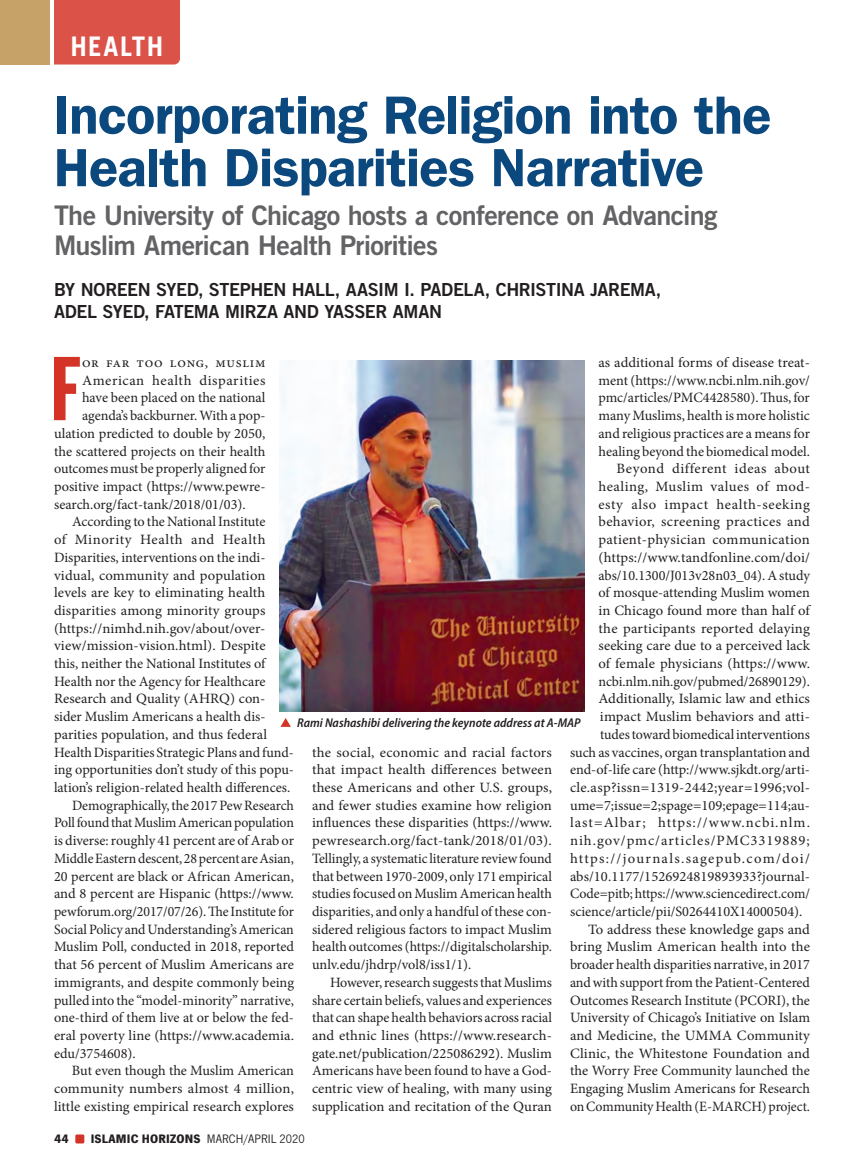
<style>
.page{position:relative;width:864px;height:1175px;background:#fff}
.page>*{position:absolute;margin:0;border:0;box-sizing:border-box;transform-origin:0 0}
.t1{font:88.8px "Franklin Gothic Extra Cond";color:#d43327}
.t2{font:600 54px/52.5px "Franklin Gothic";letter-spacing:-.015em;color:#0a487d}
.t3{font:27px/30px "Trade Gothic Bold Two";letter-spacing:-.025em;color:#636366}
.t4{font:700 27px "Trade Gothic";letter-spacing:.055em;color:#fff}
.t5{font:18px/22.5px "Trade Gothic Bold Two";letter-spacing:-.025em;color:#231f20}
.t6{font:14.25px/17.7px "Minion Pro";color:#231f20;text-align:justify}
.t7{font:14.25px "Minion Pro";letter-spacing:.02em;color:#231f20}
.t8{font:14.25px "Minion Pro";letter-spacing:.065em;color:#231f20}
.t9{font:14.25px "Minion Pro";letter-spacing:.05em;color:#231f20}
.t10{font:italic 600 semi-condensed 12.75px "Myriad Pro";color:#231f20}
.t11{font:700 12.75px "News Got T";letter-spacing:.01em;color:#231f20}
.s1{font-weight:400}
</style>
<div class="page">
<div style="left:75px;top:1134px;width:9px;height:9px;background:#d43327;border-radius:2px"></div>
<div style="left:54px;top:0;width:126px;height:64px;background:#da5248"></div>
<div style="left:0;top:0;width:50px;height:64px;background:#c6a268"></div>
<svg style="left:281px;top:718px;width:10px;height:9px"></svg>
<img style="left:279px;top:360px;width:306px;height:351px">
<h3 class="t4" style="left:71px;top:29px;width:94px">HEALTH</h3>
<h2 class="t2" style="left:54px;top:87px;width:719px">Incorporating Religion into the<br>Health Disparities Narrative</h2>
<h3 class="t3" style="left:54px;top:200px;width:665px">The University of Chicago hosts a conference on Advancing<br>Muslim American Health Priorities</h3>
<p class="t5" style="left:54px;top:278px;width:609px">BY NOREEN SYED, STEPHEN HALL, AASIM I. PADELA, CHRISTINA JAREMA,<br>ADEL SYED, FATEMA MIRZA AND YASSER AMAN</p>
<h1 class="t1" style="left:50px;top:341px;width:31px">F</h1>
<p class="t9" style="left:82px;top:353px;width:185px">or far too long, Muslim</p>
<p class="t6" style="left:598px;top:354px;width:213px">as additional forms of disease treat-</p>
<p class="t6" style="left:598px;top:371px;width:213px">ment (https://www.ncbi.nlm.nih.gov/</p>
<p class="t6" style="left:598px;top:389px;width:213px">pmc/articles/PMC4428580). Thus, for</p>
<p class="t6" style="left:598px;top:407px;width:213px">many Muslims, health is more holistic</p>
<p class="t6" style="left:598px;top:424px;width:213px">and religious practices are a means for</p>
<p class="t6" style="left:598px;top:442px;width:213px">healing beyond the biomedical model.</p>
<p class="t6" style="left:616px;top:460px;width:195px">Beyond different ideas about</p>
<p class="t6" style="left:599px;top:477px;width:213px">healing, Muslim values of mod-</p>
<p class="t6" style="left:598px;top:495px;width:213px">esty also impact health-seeking</p>
<p class="t6" style="left:598px;top:513px;width:213px">behavior, screening practices and</p>
<p class="t6" style="left:598px;top:531px;width:213px">patient-physician communication</p>
<p class="t6" style="left:598px;top:548px;width:213px">(https://www.tandfonline.com/doi/</p>
<p class="t6" style="left:598px;top:566px;width:213px">abs/10.1300/J013v28n03_04). A study</p>
<p class="t6" style="left:598px;top:584px;width:213px">of mosque-attending Muslim women</p>
<p class="t6" style="left:598px;top:601px;width:214px">in Chicago found more than half of</p>
<p class="t6" style="left:598px;top:619px;width:213px">the participants reported delaying</p>
<p class="t6" style="left:598px;top:637px;width:213px">seeking care due to a perceived lack</p>
<p class="t6" style="left:598px;top:654px;width:213px">of female physicians (https://www.</p>
<p class="t6" style="left:598px;top:672px;width:213px">ncbi.nlm.nih.gov/pubmed/26890129).</p>
<p class="t6" style="left:598px;top:690px;width:213px">Additionally, Islamic law and ethics</p>
<p class="t6" style="left:600px;top:708px;width:212px">impact Muslim behaviors and atti-</p>
<p class="t6" style="left:600px;top:725px;width:211px">tudes toward biomedical interventions</p>
<p class="t6" style="left:570px;top:743px;width:242px">such as vaccines, organ transplantation and</p>
<p class="t6" style="left:570px;top:761px;width:241px">end-of-life care (http://www.sjkdt.org/arti-</p>
<p class="t7" style="left:570px;top:778px;width:242px">cle.asp?issn=1319-2442;year=1996;vol-</p>
<p class="t6" style="left:570px;top:796px;width:241px">ume=7;issue=2;spage=109;epage=114;au-</p>
<p class="t6" style="left:570px;top:814px;width:242px">last=Albar; https://www.ncbi.nlm.</p>
<p class="t8" style="left:570px;top:831px;width:241px">nih.gov/pmc/articles/PMC3319889;</p>
<p class="t6" style="left:570px;top:849px;width:241px">https://journals.sagepub.com/doi/</p>
<p class="t6" style="left:570px;top:867px;width:242px">abs/10.1177/1526924819893933?journal-</p>
<p class="t6" style="left:570px;top:885px;width:242px">Code=pitb; https://www.sciencedirect.com/</p>
<p class="t6" style="left:570px;top:902px;width:234px">science/article/pii/S0264410X14000504).</p>
<p class="t6" style="left:588px;top:920px;width:223px">To address these knowledge gaps and</p>
<p class="t6" style="left:570px;top:938px;width:241px">bring Muslim American health into the</p>
<p class="t6" style="left:570px;top:955px;width:242px">broader health disparities narrative, in 2017</p>
<p class="t6" style="left:570px;top:973px;width:242px">and with support from the Patient-Centered</p>
<p class="t6" style="left:570px;top:991px;width:242px">Outcomes Research Institute (PCORI), the</p>
<p class="t6" style="left:570px;top:1008px;width:242px">University of Chicago’s Initiative on Islam</p>
<p class="t6" style="left:570px;top:1026px;width:242px">and Medicine, the UMMA Community</p>
<p class="t6" style="left:570px;top:1044px;width:241px">Clinic, the Whitestone Foundation and</p>
<p class="t6" style="left:570px;top:1062px;width:241px">the Worry Free Community launched the</p>
<p class="t6" style="left:570px;top:1079px;width:242px">Engaging Muslim Americans for Research</p>
<p class="t6" style="left:570px;top:1097px;width:242px">on Community Health (E-MARCH) project.</p>
<p class="t6" style="left:82px;top:371px;width:185px">American health disparities</p>
<p class="t6" style="left:82px;top:389px;width:185px">have been placed on the national</p>
<p class="t6" style="left:82px;top:407px;width:185px">agenda’s backburner. With a pop-</p>
<p class="t6" style="left:54px;top:424px;width:213px">ulation predicted to double by 2050,</p>
<p class="t6" style="left:54px;top:442px;width:213px">the scattered projects on their health</p>
<p class="t6" style="left:54px;top:460px;width:213px">outcomes must be properly aligned for</p>
<p class="t6" style="left:54px;top:477px;width:213px">positive impact (https://www.pewre-</p>
<p class="t6" style="left:54px;top:495px;width:193px">search.org/fact-tank/2018/01/03).</p>
<p class="t6" style="left:72px;top:513px;width:195px">According to the National Institute</p>
<p class="t6" style="left:54px;top:531px;width:213px">of Minority Health and Health</p>
<p class="t6" style="left:54px;top:548px;width:213px">Disparities, interventions on the indi-</p>
<p class="t6" style="left:54px;top:566px;width:213px">vidual, community and population</p>
<p class="t6" style="left:54px;top:584px;width:213px">levels are key to eliminating health</p>
<p class="t6" style="left:54px;top:601px;width:213px">disparities among minority groups</p>
<p class="t6" style="left:54px;top:619px;width:213px">(https://nimhd.nih.gov/about/over-</p>
<p class="t6" style="left:54px;top:637px;width:213px">view/mission-vision.html). Despite</p>
<p class="t6" style="left:54px;top:654px;width:214px">this, neither the National Institutes of</p>
<p class="t6" style="left:54px;top:672px;width:213px">Health nor the Agency for Healthcare</p>
<p class="t6" style="left:54px;top:690px;width:213px">Research and Quality (AHRQ) con-</p>
<p class="t6" style="left:54px;top:708px;width:213px">sider Muslim Americans a health dis-</p>
<p class="t6" style="left:54px;top:725px;width:215px">parities population, and thus federal</p>
<p class="t6" style="left:54px;top:743px;width:242px">Health Disparities Strategic Plans and fund-</p>
<p class="t6" style="left:54px;top:761px;width:242px">ing opportunities don’t study of this popu-</p>
<p class="t6" style="left:54px;top:778px;width:238px">lation’s religion-related health differences.</p>
<p class="t6" style="left:72px;top:796px;width:223px">Demographically, the 2017 Pew Research</p>
<p class="t6" style="left:54px;top:814px;width:241px">Poll found that Muslim American population</p>
<p class="t6" style="left:54px;top:831px;width:241px">is diverse: roughly 41 percent are of Arab or</p>
<p class="t6" style="left:54px;top:849px;width:241px">Middle Eastern descent, 28 percent are Asian,</p>
<p class="t6" style="left:54px;top:867px;width:241px">20 percent are black or African American,</p>
<p class="t6" style="left:54px;top:885px;width:241px">and 8 percent are Hispanic (https://www.</p>
<p class="t6" style="left:54px;top:902px;width:241px">pewforum.org/2017/07/26). The Institute for</p>
<p class="t6" style="left:54px;top:920px;width:241px">Social Policy and Understanding’s American</p>
<p class="t6" style="left:54px;top:938px;width:242px">Muslim Poll, conducted in 2018, reported</p>
<p class="t6" style="left:54px;top:955px;width:241px">that 56 percent of Muslim Americans are</p>
<p class="t6" style="left:54px;top:973px;width:242px">immigrants, and despite commonly being</p>
<p class="t6" style="left:54px;top:991px;width:241px">pulled into the “model-minority” narrative,</p>
<p class="t6" style="left:54px;top:1008px;width:242px">one-third of them live at or below the fed-</p>
<p class="t6" style="left:54px;top:1026px;width:242px">eral poverty line (https://www.academia.</p>
<p class="t6" style="left:54px;top:1044px;width:83px">edu/3754608).</p>
<p class="t6" style="left:72px;top:1062px;width:224px">But even though the Muslim American</p>
<p class="t6" style="left:54px;top:1079px;width:242px">community numbers almost 4 million,</p>
<p class="t6" style="left:54px;top:1097px;width:241px">little existing empirical research explores</p>
<p class="t10" style="left:297px;top:714px;width:285px">Rami Nashashibi delivering the keynote address at A-MAP</p>
<p class="t6" style="left:312px;top:743px;width:242px">the social, economic and racial factors that impact health differences between these Americans and other U.S. groups, and fewer studies examine how religion influences these disparities (https://www. pewresearch.org/fact-tank/2018/01/03).<br>Tellingly, a systematic literature review found that between 1970-2009, only 171 empirical studies focused on Muslim American health disparities, and only a handful of these con&shy;sidered religious factors to impact Muslim health outcomes (https://digitalscholarship. unlv.edu/jhdrp/vol8/iss1/1).</p>
<p class="t6" style="left:312px;top:973px;width:242px;text-indent:18px">However, research suggests that Muslims share certain beliefs, values and experiences that can shape health behaviors across racial and ethnic lines (https://www.research&shy;gate.net/publication/225086292). Muslim Americans have been found to have a God&shy;centric view of healing, with many using supplication and recitation of the Quran</p>
<p class="t11" style="left:54px;top:1131px;width:16px">44</p>
<p class="t11" style="left:91px;top:1131px;width:215px">ISLAMIC HORIZONS <span class="s1">MARCH/APRIL 2020</span></p>
</div>
